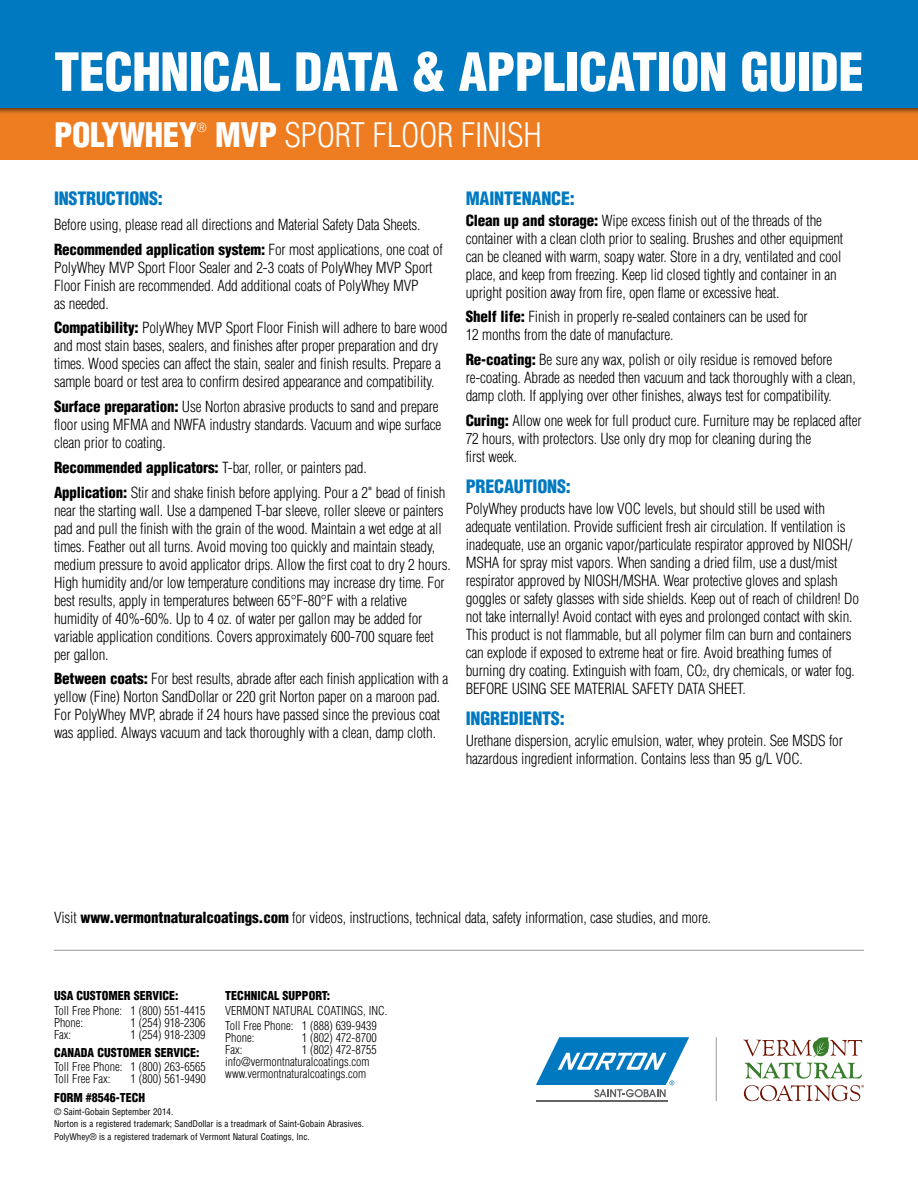
<style>
.page{position:relative;width:918px;height:1188px;background:#fff}
.page>*{position:absolute;margin:0;border:0;box-sizing:border-box;transform-origin:0 0}
.Header_-_Title_-_Pag{font:900 condensed 51.3px "Helvetica LT Std";letter-spacing:-.01em;color:#fff}
.Header_-_Title_-_Pag-2{font:300 condensed 33px "Helvetica LT Std";letter-spacing:-.01em;color:#fff}
.Header_-_Title_-_Pag-3{font:900 condensed 33px "Helvetica LT Std";letter-spacing:-.01em;color:#fff}
.Body_-_Subhead_-_300{font:900 condensed 18px "Helvetica LT Std";letter-spacing:-.01em;color:#0079c1}
.Body_-_10pt{font:900 condensed 18px "Helvetica LT Std";letter-spacing:-.01em;color:#0079c1}
.Body_-_10pt-2{font:300 condensed 15px/18px "Helvetica LT Std";letter-spacing:-.01em;color:#000}
.Header_-_Title_-_Pag-4{font:300 condensed 12.3px "Helvetica LT Std";color:#fff}
.BP_-_Customer_Servic{font:300 condensed 12px "Helvetica LT Std";color:#000}
.BP_-_Customer_Servic-2{font:900 condensed 12px "Helvetica LT Std";color:#000}
.BP_-_Form_Number{font:900 condensed 12px "Helvetica LT Std";color:#000}
.Copyright_Informatio{font:condensed 9px "Helvetica LT Std";color:#000}
.s1{font-weight:900}
.s2{font-size:8.7px}
</style>
<div class="page">
<svg style="left:743px;top:1037px;width:119px;height:42px"></svg>
<svg style="left:744px;top:1085px;width:120px;height:16px"></svg>
<div style="left:0;top:107px;width:918px;height:53px;background:#ee7d22"></div>
<div style="left:0;top:0;width:918px;height:115px;background:#000;opacity:.7"></div>
<div style="left:0;top:0;width:918px;height:107px;background:#0079c1"></div>
<hr style="left:54px;top:950px;width:810px;height:1px;background:#939598">
<hr style="left:716px;top:1037px;width:1px;height:64px;background:#949ca1">
<hr style="left:536px;top:1100px;width:132px;height:1px;background:#636466">
<svg style="left:536px;top:1037px;width:153px;height:60px"></svg>
<hr style="left:0;top:0;width:918px;height:1px;background:#8dc63f">
<p class="Header_-_Title_-_Pag" style="left:54px;top:40px;width:812px">TECHNICAL DATA &amp; APPLICATION GUIDE</p>
<p class="Header_-_Title_-_Pag-3" style="left:54px;top:114px;width:145px">POLYWHEY</p>
<p class="Header_-_Title_-_Pag-4" style="left:197px;top:120px;width:11px">®</p>
<p class="Header_-_Title_-_Pag-2" style="left:215px;top:114px;width:328px"><span class="s1">MVP</span> SPORT FLOOR FINISH</p>
<p class="Body_-_10pt" style="left:54px;top:187px;width:110px">INSTRUCTIONS:</p>
<p class="Body_-_10pt-2" style="left:54px;top:215px;width:368px">Before using, please read all directions and Material Safety Data Sheets.</p>
<p class="Body_-_10pt-2" style="left:54px;top:240px;width:390px"><span class="s1">Recommended application system:</span> For most applications, one coat of PolyWhey MVP Sport Floor Sealer and 2-3 coats of PolyWhey MVP Sport Floor Finish are recommended. Add additional coats of PolyWhey MVP<br>as needed.</p>
<p class="Body_-_10pt-2" style="left:54px;top:319px;width:395px"><span class="s1">Compatibility:</span> PolyWhey MVP Sport Floor Finish will adhere to bare wood and most stain bases, sealers, and finishes after proper preparation and dry times. Wood species can affect the stain, sealer and finish results. Prepare a sample board or test area to confirm desired appearance and compatibility.</p>
<p class="Body_-_10pt-2" style="left:54px;top:398px;width:389px"><span class="s1">Surface preparation:</span> Use Norton abrasive products to sand and prepare floor using MFMA and NWFA industry standards. Vacuum and wipe surface clean prior to coating.</p>
<p class="Body_-_10pt-2" style="left:54px;top:458px;width:314px"><span class="s1">Recommended applicators:</span> T-bar, roller, or painters pad.</p>
<p class="Body_-_10pt-2" style="left:54px;top:483px;width:398px"><span class="s1">Application:</span> Stir and shake finish before applying. Pour a 2" bead of finish near the starting wall. Use a dampened T-bar sleeve, roller sleeve or painters pad and pull the finish with the grain of the wood. Maintain a wet edge at all times. Feather out all turns. Avoid moving too quickly and maintain steady, medium pressure to avoid applicator drips. Allow the first coat to dry 2 hours.<br>High humidity and/or low temperature conditions may increase dry time. For best results, apply in temperatures between 65°F-80°F with a relative humidity of 40%-60%. Up to 4 oz. of water per gallon may be added for variable application conditions. Covers approximately 600-700 square feet per gallon.</p>
<p class="Body_-_10pt-2" style="left:54px;top:670px;width:396px"><span class="s1">Between coats:</span> For best results, abrade after each finish application with a yellow (Fine) Norton SandDollar or 220 grit Norton paper on a maroon pad.<br>For PolyWhey MVP, abrade if 24 hours have passed since the previous coat was applied. Always vacuum and tack thoroughly with a clean, damp cloth.</p>
<p class="Body_-_Subhead_-_300" style="left:466px;top:187px;width:111px">MAINTENANCE:</p>
<p class="Body_-_10pt-2" style="left:466px;top:211px;width:379px"><span class="s1">Clean up and storage:</span> Wipe excess finish out of the threads of the container with a clean cloth prior to sealing. Brushes and other equipment can be cleaned with warm, soapy water. Store in a dry, ventilated and cool place, and keep from freezing. Keep lid closed tightly and container in an upright position away from fire, open flame or excessive heat.</p>
<p class="Body_-_10pt-2" style="left:466px;top:308px;width:344px"><span class="s1">Shelf life:</span> Finish in properly re-sealed containers can be used for<br>12 months from the date of manufacture.</p>
<p class="Body_-_10pt-2" style="left:466px;top:351px;width:392px"><span class="s1">Re-coating:</span> Be sure any wax, polish or oily residue is removed before re-coating. Abrade as needed then vacuum and tack thoroughly with a clean, damp cloth. If applying over other finishes, always test for compatibility.</p>
<p class="Body_-_10pt-2" style="left:466px;top:411px;width:397px"><span class="s1">Curing:</span> Allow one week for full product cure. Furniture may be replaced after<br>72 hours, with protectors. Use only dry mop for cleaning during the<br>first week.</p>
<p class="Body_-_Subhead_-_300" style="left:466px;top:475px;width:107px">PRECAUTIONS:</p>
<p class="Body_-_10pt-2" style="left:466px;top:499px;width:395px">PolyWhey products have low VOC levels, but should still be used with adequate ventilation. Provide sufficient fresh air circulation. If ventilation is inadequate, use an organic vapor/particulate respirator approved by NIOSH/ MSHA for spray mist vapors. When sanding a dried film, use a dust/mist respirator approved by NIOSH/MSHA. Wear protective gloves and splash goggles or safety glasses with side shields. Keep out of reach of children! Do not take internally! Avoid contact with eyes and prolonged contact with skin.<br>This product is not flammable, but all polymer film can burn and containers can explode if exposed to extreme heat or fire. Avoid breathing fumes of burning dry coating. Extinguish with foam, CO<span class="s2">2</span>, dry chemicals, or water fog.<br>BEFORE USING SEE MATERIAL SAFETY DATA SHEET.</p>
<p class="Body_-_Subhead_-_300" style="left:466px;top:707px;width:101px">INGREDIENTS:</p>
<p class="Body_-_10pt-2" style="left:466px;top:731px;width:379px">Urethane dispersion, acrylic emulsion, water, whey protein. See MSDS for hazardous ingredient information. Contains less than 95 g/L VOC.</p>
<p class="Body_-_10pt-2" style="left:54px;top:909px;width:659px">Visit <span class="s1">www.vermontnaturalcoatings.com</span> for videos, instructions, technical data, safety information, case studies, and more.</p>
<p class="BP_-_Customer_Servic-2" style="left:54px;top:988px;width:126px">USA CUSTOMER SERVICE:</p>
<p class="BP_-_Customer_Servic" style="left:54px;top:1003px;width:153px">Toll Free Phone: 1 (800) 551-4415</p>
<p class="BP_-_Customer_Servic" style="left:54px;top:1015px;width:31px">Phone:</p>
<p class="BP_-_Customer_Servic" style="left:130px;top:1015px;width:77px">1 (254) 918-2306</p>
<p class="BP_-_Customer_Servic" style="left:54px;top:1027px;width:19px">Fax:</p>
<p class="BP_-_Customer_Servic" style="left:130px;top:1027px;width:77px">1 (254) 918-2309</p>
<p class="BP_-_Customer_Servic-2" style="left:54px;top:1045px;width:147px">CANADA CUSTOMER SERVICE:</p>
<p class="BP_-_Customer_Servic" style="left:54px;top:1059px;width:153px">Toll Free Phone: 1 (800) 263-6565</p>
<p class="BP_-_Customer_Servic" style="left:54px;top:1071px;width:58px">Toll Free Fax:</p>
<p class="BP_-_Customer_Servic" style="left:131px;top:1071px;width:77px">1 (800) 561-9490</p>
<p class="BP_-_Customer_Servic-2" style="left:225px;top:988px;width:106px">TECHNICAL SUPPORT:</p>
<p class="BP_-_Customer_Servic" style="left:225px;top:1003px;width:164px">VERMONT NATURAL COATINGS, INC.</p>
<p class="BP_-_Customer_Servic" style="left:225px;top:1018px;width:153px">Toll Free Phone: 1 (888) 639-9439</p>
<p class="BP_-_Customer_Servic" style="left:225px;top:1030px;width:31px">Phone:</p>
<p class="BP_-_Customer_Servic" style="left:302px;top:1030px;width:77px">1 (802) 472-8700</p>
<p class="BP_-_Customer_Servic" style="left:225px;top:1042px;width:19px">Fax:</p>
<p class="BP_-_Customer_Servic" style="left:302px;top:1042px;width:77px">1 (802) 472-8755</p>
<p class="BP_-_Customer_Servic" style="left:225px;top:1054px;width:146px">info@vermontnaturalcoatings.com</p>
<p class="BP_-_Customer_Servic" style="left:225px;top:1066px;width:142px">www.vermontnaturalcoatings.com</p>
<p class="BP_-_Form_Number" style="left:54px;top:1090px;width:93px">FORM #8546-TECH</p>
<p class="Copyright_Informatio" style="left:54px;top:1106px;width:121px">© Saint-Gobain September 2014.</p>
<p class="Copyright_Informatio" style="left:54px;top:1119px;width:312px">Norton is a registered trademark; SandDollar is a treadmark of Saint-Gobain Abrasives.</p>
<p class="Copyright_Informatio" style="left:54px;top:1131px;width:257px">PolyWhey® is a registered trademark of Vermont Natural Coatings, Inc.</p>
</div>
